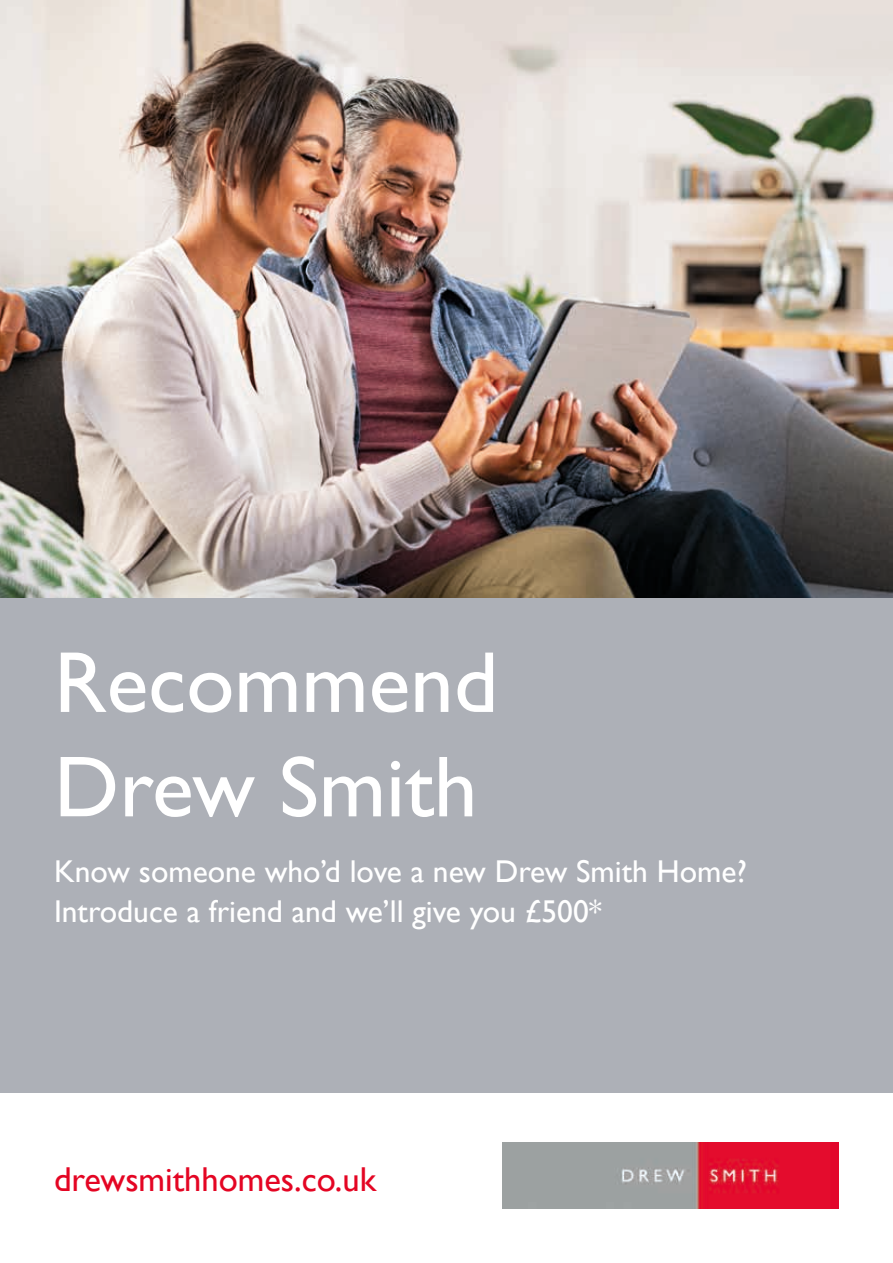
<style>
.page{position:relative;width:893px;height:1263px;background:#fff}
.page>*{position:absolute;margin:0;border:0;box-sizing:border-box;transform-origin:0 0}
.t1{font:87px/104.4px "Gill Sans";color:#fff}
.t2{font:34.5px "Gill Sans";color:#e40523}
.t3{font:31.5px/40.5px "Gill Sans";color:#fff}
</style>
<div class="page">
<img style="left:0;top:0;width:893px;height:599px">
<div style="left:0;top:599px;width:893px;height:494px;background:#adb0b7"></div>
<img style="left:502px;top:1142px;width:337px;height:67px">
<h1 class="t1" style="left:54px;top:629px;width:446px">Recommend<br>Drew Smith</h1>
<p class="t3" style="left:54px;top:851px;width:694px">Know someone who’d love a new Drew Smith Home?<br>Introduce a friend and we’ll give you £500*</p>
<p class="t2" style="left:54px;top:1159px;width:324px">drewsmithhomes.co.uk</p>
</div>
